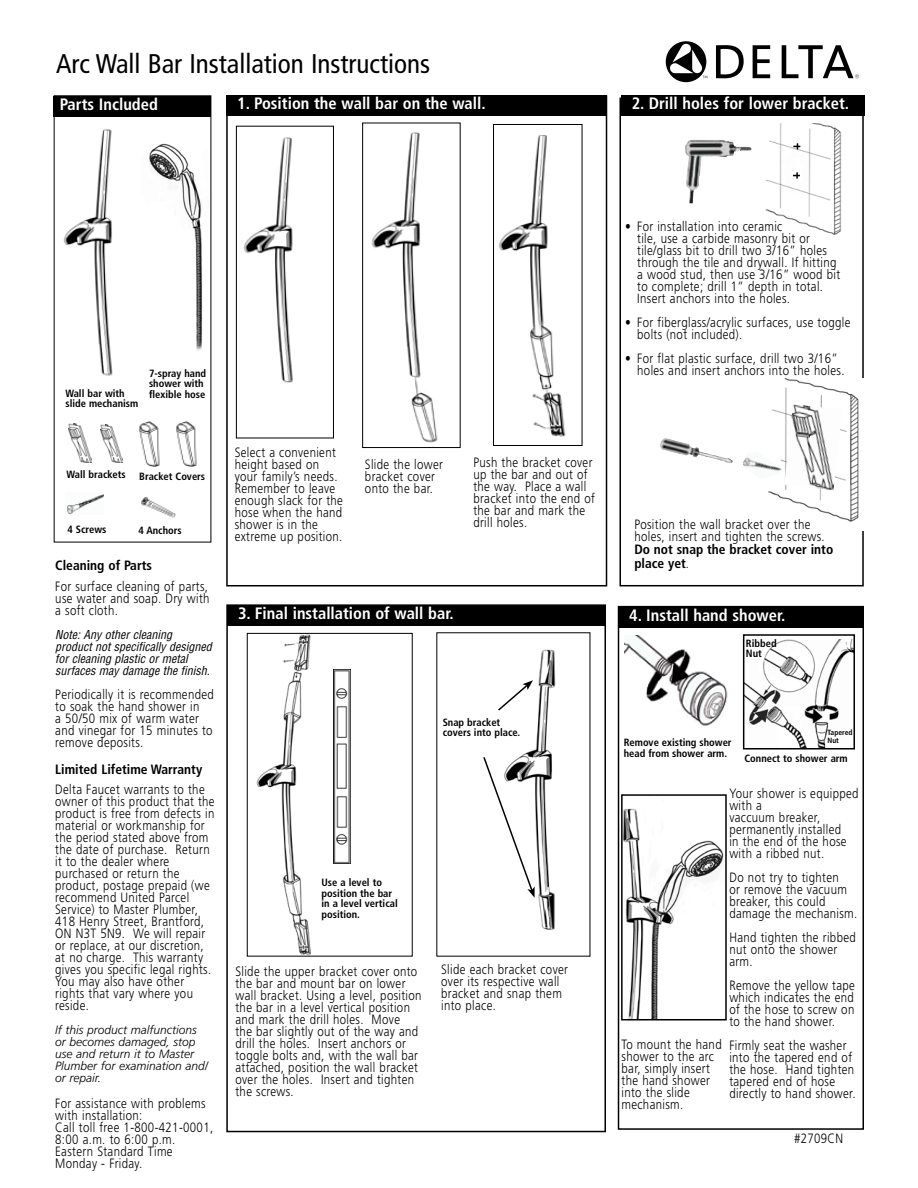
<style>
.page{position:relative;width:918px;height:1188px;background:#fff}
.page>*{position:absolute;margin:0;border:0;box-sizing:border-box;transform-origin:0 0}
.t1{font:condensed 27px "Frutiger";color:#000}
.t2{font:700 condensed 16.5px "Frutiger";color:#fff}
.t3{font:300 13.5px/12px "Frutiger";letter-spacing:.03em;color:#000;scale:.85 1}
.t4{font:700 condensed 13.5px "Frutiger";color:#000}
.t5{font:italic condensed 12px/12px "Helvetica";color:#000}
.t6{font:italic 300 12px/12px "Frutiger";color:#000}
.t7{font:700 condensed 10.5px/10.5px "Frutiger";color:#000}
.t8{font:700 condensed 7.5px/7.5px "Frutiger";color:#000}
.s1{font-weight:300;font-stretch:normal}
</style>
<div class="page">
<img style="left:765px;top:124px;width:77px;height:110px">
<div style="left:618px;top:606px;width:246px;height:524px;border:2px solid #000"></div>
<div style="left:226px;top:604px;width:380px;height:528px;border:2px solid #000"></div>
<div style="left:619px;top:98px;width:245px;height:488px;border:2px solid #000"></div>
<div style="left:226px;top:95px;width:381px;height:491px;border:2px solid #000"></div>
<div style="left:751px;top:378px;width:113px;height:153px;background:#fff"></div>
<img style="left:768px;top:378px;width:91px;height:144px">
<div style="left:226px;top:96px;width:380px;height:20px;background:#000"></div>
<div style="left:621px;top:95px;width:243px;height:21px;background:#000"></div>
<div style="left:666px;top:41px;width:40px;height:41px;background:#000;border-radius:50%"></div>
<svg style="left:716px;top:45px;width:28px;height:33px"></svg>
<svg style="left:753px;top:45px;width:17px;height:33px"></svg>
<svg style="left:782px;top:45px;width:77px;height:33px"></svg>
<svg style="left:669px;top:43px;width:38px;height:35px"></svg>
<div style="left:54px;top:96px;width:157px;height:20px;background:#000"></div>
<img style="left:371px;top:132px;width:67px;height:311px">
<div style="left:362px;top:123px;width:99px;height:325px;border:1px solid #000"></div>
<img style="left:498px;top:135px;width:68px;height:302px">
<div style="left:493px;top:124px;width:89px;height:322px;border:1px solid #000"></div>
<img style="left:256px;top:635px;width:55px;height:320px">
<div style="left:247px;top:633px;width:166px;height:324px;border:1px solid #000"></div>
<img style="left:624px;top:808px;width:100px;height:209px">
<div style="left:621px;top:794px;width:106px;height:226px;border:2px solid #000"></div>
<img style="left:63px;top:129px;width:50px;height:247px">
<svg style="left:81px;top:457px;width:11px;height:6px"></svg>
<img style="left:68px;top:424px;width:23px;height:38px">
<img style="left:139px;top:422px;width:21px;height:45px">
<img style="left:67px;top:494px;width:36px;height:20px">
<img style="left:176px;top:422px;width:21px;height:45px">
<img style="left:100px;top:425px;width:23px;height:37px">
<img style="left:243px;top:137px;width:50px;height:246px">
<div style="left:236px;top:126px;width:98px;height:312px;border:1px solid #000"></div>
<img style="left:141px;top:497px;width:35px;height:21px">
<img style="left:660px;top:438px;width:73px;height:25px">
<img style="left:685px;top:140px;width:66px;height:64px">
<img style="left:333px;top:669px;width:17px;height:195px">
<img style="left:522px;top:649px;width:34px;height:281px">
<img style="left:624px;top:636px;width:104px;height:90px">
<img style="left:746px;top:639px;width:106px;height:108px">
<div style="left:743px;top:634px;width:112px;height:116px;border:2px solid #000"></div>
<div style="left:227px;top:606px;width:379px;height:20px;background:#000"></div>
<div style="left:618px;top:607px;width:246px;height:20px;background:#000"></div>
<svg style="left:498px;top:680px;width:35px;height:32px"></svg>
<svg style="left:483px;top:755px;width:52px;height:143px"></svg>
<img style="left:784px;top:404px;width:58px;height:86px">
<svg style="left:783px;top:447px;width:1px;height:35px"></svg>
<img style="left:743px;top:447px;width:40px;height:35px">
<img style="left:149px;top:143px;width:53px;height:208px">
<svg style="left:793px;top:143px;width:7px;height:6px"></svg>
<svg style="left:793px;top:172px;width:7px;height:7px"></svg>
<h1 class="t1" style="left:56px;top:48px;width:376px">Arc Wall Bar Installation Instructions</h1>
<p class="t2" style="left:60px;top:94px;width:99px">Parts Included</p>
<p class="t2" style="left:237px;top:94px;width:250px">1. Position the wall bar on the wall.</p>
<p class="t2" style="left:632px;top:94px;width:219px">2. Drill holes for lower bracket.</p>
<p class="t7" style="left:65px;top:388px;width:74px">Wall bar with slide mechanism</p>
<p class="t7" style="left:149px;top:368px;width:59px">7-spray hand shower with flexible hose</p>
<p class="t3" style="left:637px;top:220px;width:240px;text-indent:-12px">• For installation into ceramic<br>tile, use a carbide masonry bit or tile/glass bit to drill two 3/16” holes through the tile and drywall. If hitting a wood stud, then use 3/16” wood bit to complete; drill 1” depth in total.<br>Insert anchors into the holes.</p>
<p class="t3" style="left:637px;top:316px;width:253px;text-indent:-12px">• For fiberglass/acrylic surfaces, use toggle bolts (not included).</p>
<p class="t3" style="left:637px;top:352px;width:245px;text-indent:-12px">• For flat plastic surface, drill two 3/16” holes and insert anchors into the holes.</p>
<p class="t3" style="left:235px;top:446px;width:129px">Select a convenient height based on your family’s needs.<br>Remember to leave enough slack for the hose when the hand shower is in the extreme up position.</p>
<p class="t3" style="left:473px;top:457px;width:145px">Push the bracket cover up the bar and out of the way. Place a wall bracket into the end of the bar and mark the drill holes.</p>
<p class="t3" style="left:365px;top:458px;width:93px">Slide the lower bracket cover onto the bar.</p>
<p class="t7" style="left:67px;top:469px;width:61px">Wall brackets</p>
<p class="t7" style="left:139px;top:472px;width:67px">Bracket Covers</p>
<p class="t3" style="left:634px;top:518px;width:226px">Position the wall bracket over the holes, insert and tighten the screws.</p>
<p class="t4" style="left:634px;top:541px;width:200px">Do not snap the bracket cover into</p>
<p class="t7" style="left:67px;top:524px;width:41px">4 Screws</p>
<p class="t7" style="left:139px;top:525px;width:45px">4 Anchors</p>
<p class="t4" style="left:55px;top:557px;width:98px">Cleaning of Parts</p>
<p class="t4" style="left:634px;top:555px;width:56px">place yet<span class="s1">.</span></p>
<p class="t3" style="left:55px;top:580px;width:183px;text-align:justify">For surface cleaning of parts, use water and soap. Dry with a soft cloth.</p>
<p class="t5" style="left:55px;top:628px;width:158px">Note: Any other cleaning product not specifically designed for cleaning plastic or metal surfaces may damage the finish.</p>
<p class="t3" style="left:55px;top:688px;width:188px">Periodically it is recommended to soak the hand shower in<br>a 50/50 mix of warm water and vinegar for 15 minutes to remove deposits.</p>
<p class="t4" style="left:55px;top:761px;width:149px">Limited Lifetime Warranty</p>
<p class="t3" style="left:55px;top:783px;width:189px">Delta Faucet warrants to the owner of this product that the product is free from defects in material or workmanship for the period stated above from the date of purchase. Return it to the dealer where purchased or return the product, postage prepaid (we recommend United Parcel<br>Service) to Master Plumber,<br>418 Henry Street, Brantford,<br>ON N3T 5N9. We will repair or replace, at our discretion, at no charge. This warranty gives you specific legal rights.<br>You may also have other rights that vary where you reside.</p>
<p class="t6" style="left:55px;top:1024px;width:155px">If this product malfunctions or becomes damaged, stop use and return it to Master<br>Plumber for examination and/ or repair.</p>
<p class="t3" style="left:55px;top:1097px;width:187px">For assistance with problems with installation:<br>Call toll free 1-800-421-0001,<br>8:00 a.m. to 6:00 p.m.<br>Eastern Standard Time<br>Monday - Friday.</p>
<p class="t2" style="left:238px;top:604px;width:217px">3. Final installation of wall bar.</p>
<p class="t2" style="left:629px;top:605px;width:158px">4. Install hand shower.</p>
<p class="t7" style="left:443px;top:717px;width:79px">Snap bracket covers into place.</p>
<p class="t7" style="left:321px;top:878px;width:78px">Use a level to position the bar in a level vertical position.</p>
<p class="t3" style="left:235px;top:965px;width:220px">Slide the upper bracket cover onto the bar and mount bar on lower wall bracket. Using a level, position the bar in a level vertical position and mark the drill holes. Move<br>the bar slightly out of the way and drill the holes. Insert anchors or toggle bolts and, with the wall bar attached, position the wall bracket over the holes. Insert and tighten the screws.</p>
<p class="t3" style="left:441px;top:964px;width:151px">Slide each bracket cover over its respective wall bracket and snap them into place.</p>
<p class="t7" style="left:746px;top:638px;width:32px">Ribbed<br>Nut</p>
<p class="t7" style="left:624px;top:737px;width:109px">Remove existing shower head from shower arm.</p>
<p class="t8" style="left:828px;top:729px;width:26px">Tapered<br>Nut</p>
<p class="t7" style="left:744px;top:754px;width:105px">Connect to shower arm</p>
<p class="t3" style="left:622px;top:1039px;width:119px">To mount the hand shower to the arc bar, simply insert the hand shower into the slide mechanism.</p>
<p class="t3" style="left:729px;top:788px;width:154px">Your shower is equipped with a<br>vaccuum breaker, permanently installed<br>in the end of the hose with a ribbed nut.</p>
<p class="t3" style="left:729px;top:872px;width:152px">Do not try to tighten<br>or remove the vacuum breaker, this could damage the mechanism.</p>
<p class="t3" style="left:729px;top:932px;width:150px">Hand tighten the ribbed nut onto the shower arm.</p>
<p class="t3" style="left:729px;top:980px;width:149px;text-align:justify">Remove the yellow tape which indicates the end of the hose to screw on to the hand shower.</p>
<p class="t3" style="left:729px;top:1040px;width:150px">Firmly seat the washer into the tapered end of the hose. Hand tighten tapered end of hose directly to hand shower.</p>
<p class="t3" style="left:794px;top:1132px;width:59px">#2709CN</p>
</div>
